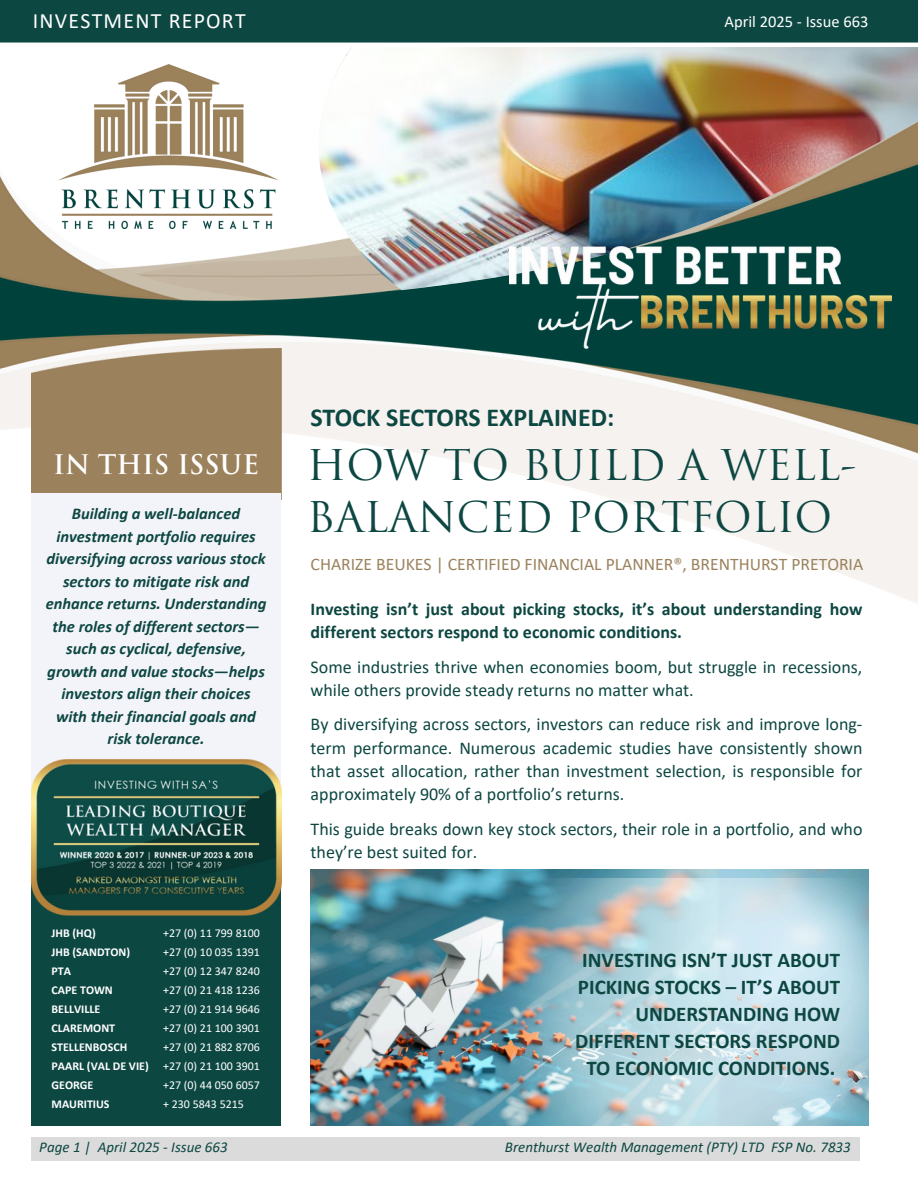
<style>
.page{position:relative;width:918px;height:1188px;background:#fff}
.page>*{position:absolute;margin:0;border:0;box-sizing:border-box;transform-origin:0 0}
.t1{font:41.25px/51.8px "Trajan Pro";color:#0d4742}
.t2{font:700 26.4px "Trajan Pro";color:#fff}
.t3{font:700 25.95px "Calibri";color:#0d4742}
.t4{font:21.9px "Calibri";letter-spacing:.055em;color:#fff}
.t5{font:700 21px/27px "Calibri";color:#0d4742;text-align:right}
.t6{font:18px/23.2px "Calibri";color:#0d4742}
.t7{font:700 18px/23.2px "Calibri";color:#0d4742}
.t8{font:17.7px "Calibri";color:#9b825d}
.t9{font:italic 700 16.5px/22.5px "Calibri";color:#0d4742;text-align:center}
.t10{font:16.5px "Calibri";color:#fff}
.t11{font:italic 15px "Calibri";color:#0d4742}
.t12{font:12px "Calibri";color:#fff}
.t13{font:700 12px "Calibri";color:#fff}
</style>
<div class="page">
<img style="left:0;top:64px;width:918px;height:540px">
<img style="left:319px;top:47px;width:599px;height:243px">
<img style="left:59px;top:65px;width:219px;height:164px">
<div style="left:31px;top:349px;width:250px;height:144px;background:#9b815c"></div>
<div style="left:31px;top:493px;width:250px;height:633px;background:#f3f4f9"></div>
<div style="left:31px;top:1138px;width:829px;height:23px;background:#dbdbdb"></div>
<div style="left:31px;top:843px;width:250px;height:283px;background:#0d4742"></div>
<img style="left:31px;top:759px;width:250px;height:157px">
<img style="left:509px;top:246px;width:383px;height:103px">
<div style="left:0;top:0;width:918px;height:43px;background:#0d4742"></div>
<img style="left:311px;top:870px;width:558px;height:255px">
<img style="left:492px;top:878px;width:377px;height:248px">
<p class="t4" style="left:33px;top:11px;width:214px">INVESTMENT REPORT</p>
<p class="t10" style="left:725px;top:14px;width:145px">April 2025 - Issue 663</p>
<p class="t2" style="left:53px;top:455px;width:207px">IN THIS ISSUE</p>
<p class="t9" style="left:46px;top:504px;width:222px">Building a well-balanced investment portfolio requires diversifying across various stock sectors to mitigate risk and enhance returns. Understanding the roles of different sectors— such as cyclical, defensive, growth and value stocks—helps investors align their choices with their financial goals and risk tolerance.</p>
<h6 class="t3" style="left:311px;top:406px;width:305px">STOCK SECTORS EXPLAINED:</h6>
<p class="t1" style="left:307px;top:444px;width:551px">HOW TO BUILD A WELL-<br>BALANCED PORTFOLIO</p>
<p class="t8" style="left:311px;top:557px;width:554px">CHARIZE BEUKES | CERTIFIED FINANCIAL PLANNER®, BRENTHURST PRETORIA</p>
<p class="t7" style="left:311px;top:599px;width:553px">Investing isn’t just about picking stocks, it’s about understanding how different sectors respond to economic conditions.</p>
<p class="t6" style="left:311px;top:656px;width:553px">Some industries thrive when economies boom, but struggle in recessions, while others provide steady returns no matter what.</p>
<p class="t6" style="left:311px;top:714px;width:553px;text-align:justify">By diversifying across sectors, investors can reduce risk and improve long&shy;term performance. Numerous academic studies have consistently shown that asset allocation, rather than investment selection, is responsible for approximately 90% of a portfolio’s returns.</p>
<p class="t6" style="left:311px;top:818px;width:553px">This guide breaks down key stock sectors, their role in a portfolio, and who they’re best suited for.</p>
<p class="t13" style="left:52px;top:928px;width:46px">JHB (HQ)</p>
<p class="t13" style="left:52px;top:947px;width:80px">JHB (SANDTON)</p>
<p class="t13" style="left:52px;top:966px;width:21px">PTA</p>
<p class="t13" style="left:52px;top:985px;width:63px">CAPE TOWN</p>
<p class="t13" style="left:52px;top:1004px;width:50px">BELLVILLE</p>
<h2 class="t13" style="left:52px;top:1023px;width:65px">CLAREMONT</h2>
<h1 class="t13" style="left:52px;top:1042px;width:77px">STELLENBOSCH</h1>
<h2 class="t13" style="left:52px;top:1061px;width:99px">PAARL (VAL DE VIE)</h2>
<h5 class="t13" style="left:52px;top:1080px;width:43px">GEORGE</h5>
<h6 class="t13" style="left:52px;top:1099px;width:60px">MAURITIUS</h6>
<p class="t12" style="left:163px;top:928px;width:98px">+27 (0) 11 799 8100</p>
<p class="t12" style="left:163px;top:947px;width:98px">+27 (0) 10 035 1391</p>
<p class="t12" style="left:163px;top:966px;width:98px">+27 (0) 12 347 8240</p>
<p class="t12" style="left:163px;top:985px;width:98px">+27 (0) 21 418 1236</p>
<p class="t12" style="left:163px;top:1004px;width:98px">+27 (0) 21 914 9646</p>
<p class="t12" style="left:163px;top:1023px;width:98px">+27 (0) 21 100 3901</p>
<p class="t12" style="left:163px;top:1042px;width:98px">+27 (0) 21 882 8706</p>
<p class="t12" style="left:163px;top:1061px;width:98px">+27 (0) 21 100 3901</p>
<p class="t12" style="left:163px;top:1080px;width:98px">+27 (0) 44 050 6057</p>
<p class="t12" style="left:163px;top:1099px;width:82px">+ 230 5843 5215</p>
<p class="t11" style="left:39px;top:1141px;width:190px">Page 1 | April 2025 - Issue 663</p>
<p class="t11" style="left:505px;top:1141px;width:347px">Brenthurst Wealth Management (PTY) LTD FSP No. 7833</p>
<p class="t5" style="left:575px;top:948px;width:266px">INVESTING ISN’T JUST ABOUT<br>PICKING STOCKS – IT’S ABOUT<br>UNDERSTANDING HOW<br>DIFFERENT SECTORS RESPOND<br>TO ECONOMIC CONDITIONS.</p>
</div>
